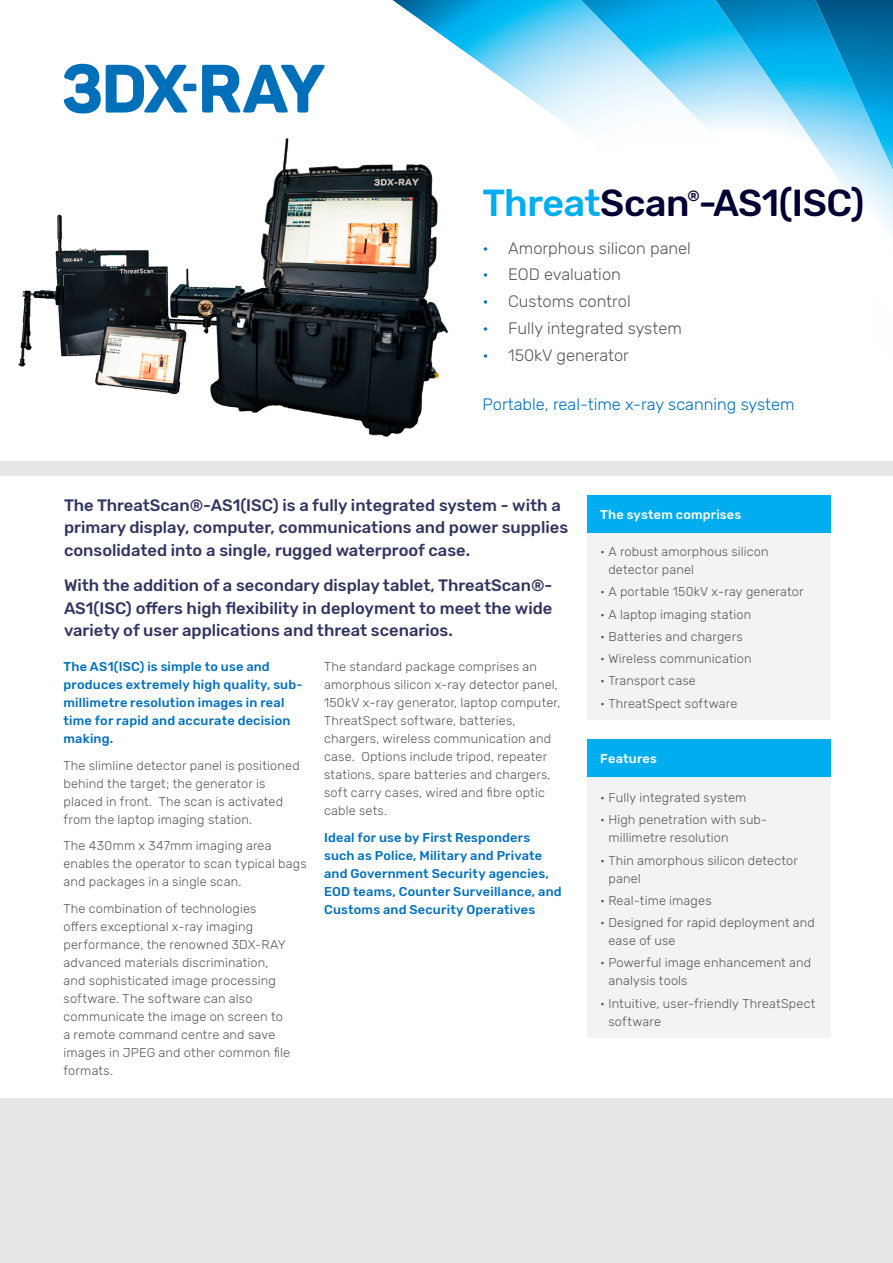
<style>
.page{position:relative;width:893px;height:1263px;background:#fff}
.page>*{position:absolute;margin:0;border:0;box-sizing:border-box;transform-origin:0 0}
.First_Paragraph{font:500 37.5px "Rubik";letter-spacing:-.01em;color:#000032}
.First_Paragraph-2{font:500 16.5px/22.5px "Rubik";color:#32365f}
.t1{font:300 16.5px "Rubik";color:#57585a}
.t2{font:300 16.5px "Rubik";color:#006fba}
.First_Paragraph-3{font:500 15px "Rubik";color:#000032}
.Body_Copy{font:300 12.75px/18px "Rubik";letter-spacing:.015em;color:#57585a}
.Table_Bullet_Points{font:300 12.75px/18px "Rubik";letter-spacing:.01em;color:#57585a}
.Second___Last_Paragr{font:500 12.75px/18px "Rubik";letter-spacing:.015em;color:#006fba}
.Table_Header{font:500 12.75px "Rubik";letter-spacing:.015em;color:#fff}
.s1{color:#00aeef}
.s2{color:#006fba}
</style>
<div class="page">
<svg style="left:80px;top:0;width:813px;height:236px"></svg>
<div style="left:0;top:1098px;width:893px;height:165px;background:#e6e7e9"></div>
<img style="left:18px;top:127px;width:452px;height:310px">
<svg style="left:63px;top:64px;width:262px;height:50px"></svg>
<div style="left:0;top:461px;width:893px;height:15px;background:#e6e7e9"></div>
<div style="left:587px;top:495px;width:244px;height:39px;background:#00aeef"></div>
<div style="left:587px;top:534px;width:244px;height:186px;background:#f2f3f4"></div>
<div style="left:587px;top:739px;width:244px;height:38px;background:#00aeef"></div>
<div style="left:587px;top:777px;width:244px;height:261px;background:#f2f3f4"></div>
<p class="First_Paragraph" style="left:483px;top:182px;width:383px"><span class="s1">Threat</span>Scan -AS1(ISC)</p>
<p class="First_Paragraph-3" style="left:688px;top:188px;width:14px">®</p>
<p class="t1" style="left:483px;top:239px;width:210px"><span class="s2">•</span> Amorphous silicon panel</p>
<p class="t1" style="left:483px;top:265px;width:140px"><span class="s2">•</span> EOD evaluation</p>
<p class="t1" style="left:483px;top:292px;width:150px"><span class="s2">•</span> Customs control</p>
<p class="t1" style="left:483px;top:319px;width:201px"><span class="s2">•</span> Fully integrated system</p>
<p class="t1" style="left:483px;top:346px;width:148px"><span class="s2">•</span> 150kV generator</p>
<p class="t2" style="left:483px;top:395px;width:313px">Portable, real-time x-ray scanning system</p>
<p class="First_Paragraph-2" style="left:64px;top:494px;width:506px">The ThreatScan®-AS1(ISC) is a fully integrated system - with a primary display, computer, communications and power supplies consolidated into a single, rugged waterproof case.</p>
<p class="First_Paragraph-2" style="left:64px;top:575px;width:490px;text-align:justify">With the addition of a secondary display tablet, ThreatScan®- AS1(ISC) offers high flexibility in deployment to meet the wide variety of user applications and threat scenarios.</p>
<p class="Second___Last_Paragr" style="left:64px;top:658px;width:241px">The AS1(ISC) is simple to use and produces extremely high quality, sub&shy;millimetre resolution images in real time for rapid and accurate decision making.</p>
<p class="Body_Copy" style="left:64px;top:757px;width:238px">The slimline detector panel is positioned behind the target; the generator is placed in front. The scan is activated from the laptop imaging station.</p>
<p class="Body_Copy" style="left:64px;top:837px;width:245px">The 430mm x 347mm imaging area enables the operator to scan typical bags and packages in a single scan.</p>
<p class="Body_Copy" style="left:64px;top:900px;width:228px">The combination of technologies offers exceptional x-ray imaging performance, the renowned 3DX-RAY advanced materials discrimination, and sophisticated image processing software. The software can also communicate the image on screen to a remote command centre and save images in JPEG and other common file formats.</p>
<p class="Body_Copy" style="left:324px;top:658px;width:238px">The standard package comprises an amorphous silicon x-ray detector panel, 150kV x-ray generator, laptop computer, ThreatSpect software, batteries, chargers, wireless communication and case. Options include tripod, repeater stations, spare batteries and chargers, soft carry cases, wired and fibre optic cable sets.</p>
<p class="Second___Last_Paragr" style="left:324px;top:829px;width:239px">Ideal for use by First Responders such as Police, Military and Private and Government Security agencies, EOD teams, Counter Surveillance, and Customs and Security Operatives</p>
<p class="Table_Header" style="left:600px;top:508px;width:143px">The system comprises</p>
<p class="Table_Bullet_Points" style="left:608px;top:543px;width:162px;text-indent:-8px">• A robust amorphous silicon detector panel</p>
<p class="Table_Bullet_Points" style="left:600px;top:583px;width:205px">• A portable 150kV x-ray generator</p>
<p class="Table_Bullet_Points" style="left:600px;top:605px;width:153px">• A laptop imaging station</p>
<p class="Table_Bullet_Points" style="left:600px;top:628px;width:144px">• Batteries and chargers</p>
<p class="Table_Bullet_Points" style="left:600px;top:650px;width:153px">• Wireless communication</p>
<p class="Table_Bullet_Points" style="left:600px;top:672px;width:97px">• Transport case</p>
<p class="Table_Bullet_Points" style="left:600px;top:694px;width:139px">• ThreatSpect software</p>
<p class="Table_Header" style="left:600px;top:751px;width:58px">Features</p>
<p class="Table_Bullet_Points" style="left:600px;top:789px;width:148px">• Fully integrated system</p>
<p class="Table_Bullet_Points" style="left:608px;top:811px;width:161px;text-indent:-8px">• High penetration with sub&shy;millimetre resolution</p>
<p class="Table_Bullet_Points" style="left:608px;top:851px;width:191px;text-indent:-8px">• Thin amorphous silicon detector panel</p>
<p class="Table_Bullet_Points" style="left:600px;top:892px;width:113px">• Real-time images</p>
<p class="Table_Bullet_Points" style="left:608px;top:914px;width:208px;text-indent:-8px">• Designed for rapid deployment and ease of use</p>
<p class="Table_Bullet_Points" style="left:608px;top:954px;width:204px;text-indent:-8px">• Powerful image enhancement and analysis tools</p>
<p class="Table_Bullet_Points" style="left:608px;top:994px;width:209px;text-indent:-8px">• Intuitive, user-friendly ThreatSpect software</p>
</div>
